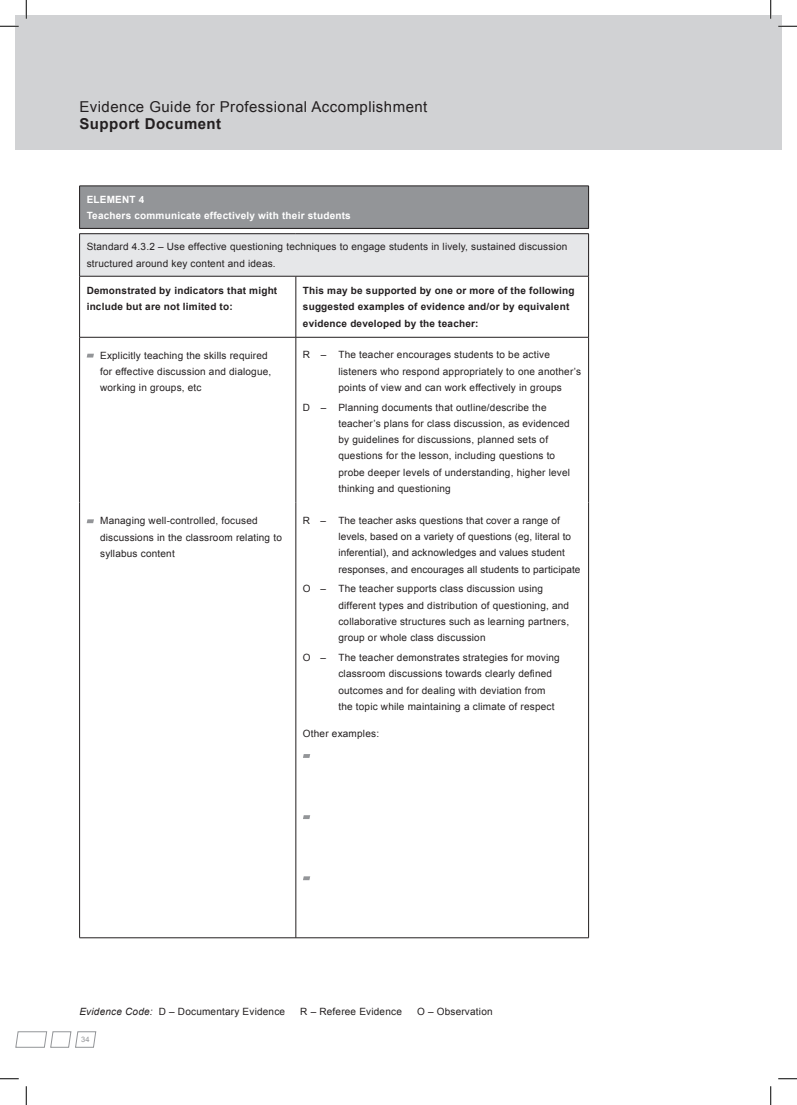
<style>
.page{position:relative;width:797px;height:1105px;background:#fff}
.page>*{position:absolute;margin:0;border:0;box-sizing:border-box;transform-origin:0 0}
.t1{font:15px "Arial";letter-spacing:.03em;color:#231f20}
.t2{font:700 15px "Arial";letter-spacing:.03em;color:#231f20}
.t3{font:10px/16.2px "Arial";letter-spacing:.02em;color:#231f20}
.t4{font:700 10px/16.2px "Arial";letter-spacing:.02em;color:#231f20}
.t5{font:700 10px/16.2px "Arial";letter-spacing:.02em;color:#fff}
.t6{font:7.5px "Arial";color:#939598}
.s1{font-style:italic}
</style>
<div class="page">
<div style="left:16px;top:16px;width:754px;height:134px;background:#d1d2d4"></div>
<svg style="left:15px;top:1031px;width:81px;height:17px"></svg>
<div style="left:770px;top:16px;width:11px;height:134px;background:#d1d2d4"></div>
<div style="left:80px;top:186px;width:508px;height:42px;background:#939598"></div>
<hr style="left:79px;top:186px;width:509px;height:1px;background:#231f20">
<hr style="left:79px;top:186px;width:1px;height:42px;background:#231f20">
<hr style="left:588px;top:186px;width:1px;height:42px;background:#231f20">
<hr style="left:79px;top:228px;width:509px;height:1px;background:#231f20">
<div style="left:80px;top:234px;width:508px;height:42px;background:#e6e7e9"></div>
<hr style="left:295px;top:276px;width:1px;height:61px;background:#231f20">
<hr style="left:79px;top:502px;width:1px;height:436px;background:#231f20">
<hr style="left:295px;top:502px;width:1px;height:436px;background:#231f20">
<hr style="left:588px;top:502px;width:1px;height:436px;background:#231f20">
<hr style="left:79px;top:937px;width:509px;height:1px;background:#231f20">
<hr style="left:79px;top:233px;width:217px;height:1px;background:#231f20">
<hr style="left:79px;top:234px;width:1px;height:42px;background:#231f20">
<hr style="left:296px;top:233px;width:292px;height:1px;background:#231f20">
<hr style="left:588px;top:234px;width:1px;height:42px;background:#231f20">
<hr style="left:79px;top:276px;width:217px;height:1px;background:#231f20">
<hr style="left:79px;top:276px;width:1px;height:61px;background:#231f20">
<hr style="left:296px;top:276px;width:292px;height:1px;background:#231f20">
<hr style="left:588px;top:276px;width:1px;height:61px;background:#231f20">
<hr style="left:79px;top:337px;width:217px;height:1px;background:#231f20">
<hr style="left:79px;top:337px;width:1px;height:165px;background:#231f20">
<hr style="left:296px;top:337px;width:292px;height:1px;background:#231f20">
<hr style="left:295px;top:337px;width:1px;height:165px;background:#231f20">
<hr style="left:588px;top:337px;width:1px;height:165px;background:#231f20">
<svg style="left:87px;top:354px;width:7px;height:3px"></svg>
<svg style="left:87px;top:519px;width:7px;height:4px"></svg>
<svg style="left:303px;top:754px;width:7px;height:4px"></svg>
<svg style="left:303px;top:815px;width:7px;height:4px"></svg>
<svg style="left:303px;top:876px;width:7px;height:4px"></svg>
<svg style="left:0;top:25px;width:19px;height:2px"></svg>
<svg style="left:778px;top:25px;width:19px;height:2px"></svg>
<svg style="left:0;top:1078px;width:19px;height:1px"></svg>
<svg style="left:778px;top:1078px;width:19px;height:1px"></svg>
<svg style="left:25px;top:0;width:2px;height:19px"></svg>
<svg style="left:25px;top:1086px;width:2px;height:19px"></svg>
<svg style="left:770px;top:0;width:1px;height:19px"></svg>
<svg style="left:770px;top:1086px;width:1px;height:19px"></svg>
<h1 class="t1" style="left:79px;top:99px;width:349px">Evidence Guide for Professional Accomplishment</h1>
<h1 class="t2" style="left:79px;top:116px;width:143px">Support Document</h1>
<p class="t5" style="left:87px;top:191px;width:266px">ELEMENT 4<br>Teachers communicate effectively with their students</p>
<p class="t3" style="left:87px;top:239px;width:482px">Standard 4.3.2 – Use effective questioning techniques to engage students in lively, sustained discussion structured around key content and ideas.</p>
<p class="t4" style="left:87px;top:283px;width:192px">Demonstrated by indicators that might include but are not limited to:</p>
<p class="t4" style="left:303px;top:283px;width:273px">This may be supported by one or more of the following suggested examples of evidence and/or by equivalent evidence developed by the teacher:</p>
<p class="t3" style="left:100px;top:347px;width:173px">Explicitly teaching the skills required for effective discussion and dialogue, working in groups, etc</p>
<p class="t3" style="left:338px;top:347px;width:244px;text-indent:-35px">R – The teacher encourages students to be active listeners who respond appropriately to one another’s points of view and can work effectively in groups</p>
<p class="t3" style="left:338px;top:399px;width:233px;text-indent:-35px">D – Planning documents that outline/describe the teacher’s plans for class discussion, as evidenced by guidelines for discussions, planned sets of questions for the lesson, including questions to probe deeper levels of understanding, higher level thinking and questioning</p>
<p class="t3" style="left:100px;top:513px;width:183px">Managing well-controlled, focused discussions in the classroom relating to syllabus content</p>
<p class="t3" style="left:338px;top:512px;width:243px;text-indent:-35px">R – The teacher asks questions that cover a range of levels, based on a variety of questions (eg, literal to inferential), and acknowledges and values student responses, and encourages all students to participate</p>
<p class="t3" style="left:338px;top:581px;width:232px;text-indent:-35px">O – The teacher supports class discussion using different types and distribution of questioning, and collaborative structures such as learning partners, group or whole class discussion</p>
<p class="t3" style="left:338px;top:649px;width:223px;text-indent:-35px">O – The teacher demonstrates strategies for moving classroom discussions towards clearly defined outcomes and for dealing with deviation from the topic while maintaining a climate of respect</p>
<p class="t3" style="left:303px;top:725px;width:78px">Other examples:</p>
<p class="t3" style="left:79px;top:1003px;width:207px"><span class="s1">Evidence Code:</span> D – Documentary Evidence</p>
<p class="t3" style="left:300px;top:1003px;width:103px">R – Referee Evidence</p>
<p class="t3" style="left:417px;top:1003px;width:77px">O – Observation</p>
<p class="t6" style="left:81px;top:1035px;width:10px">34</p>
</div>
